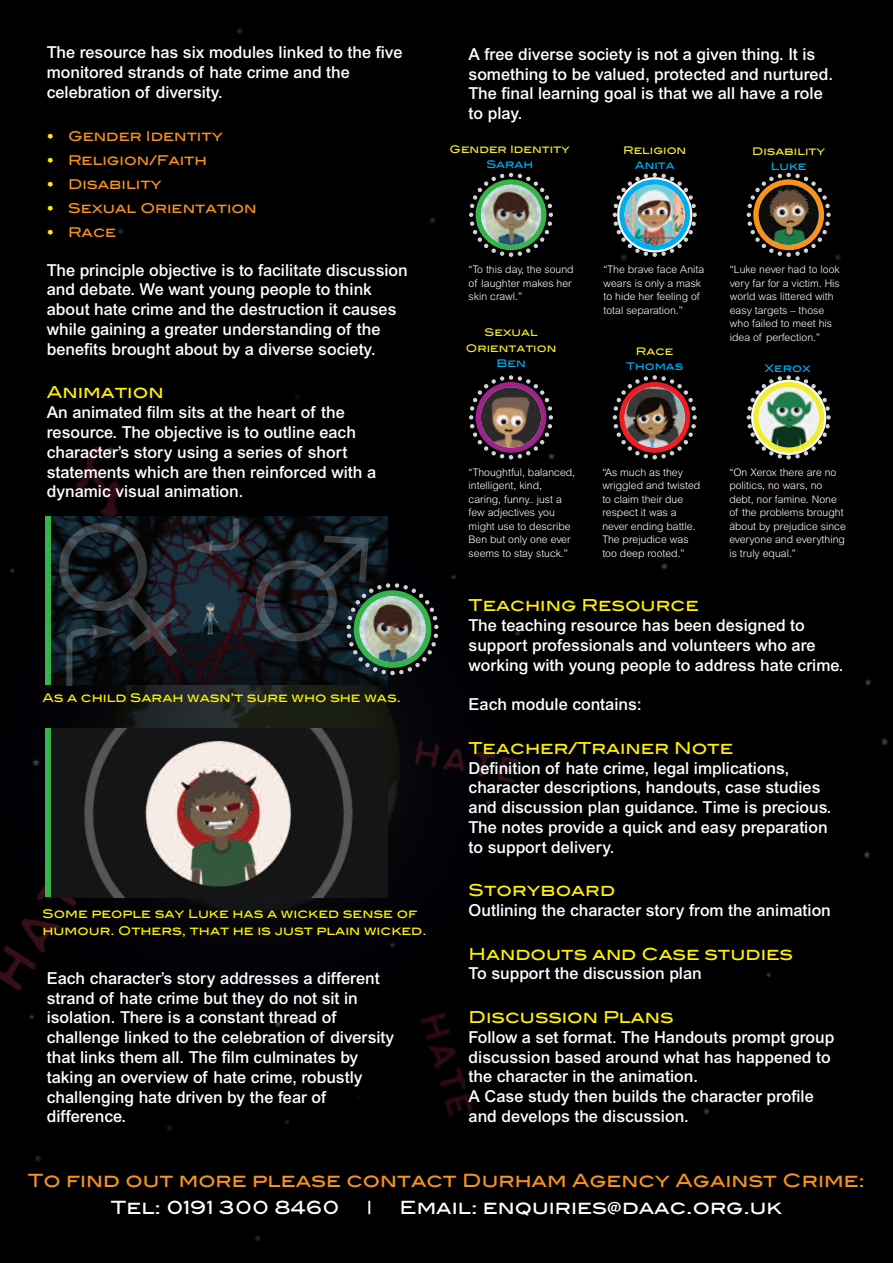
<style>
.page{position:relative;width:893px;height:1263px;background:#000}
.page>*{position:absolute;margin:0;border:0;box-sizing:border-box;transform-origin:0 0}
.t1{font:18.3px "Blair Md ITCTT Medium";color:#f7931d}
.t2{font:18.3px "Blair Md ITCTT Medium";color:#fff}
.t3{font:500 16.5px/19.8px "Arial";color:#fff}
.t4{font:16.5px "Blair Md ITCTT Medium";color:#fff101}
.t5{font:13.5px "Blair Md ITCTT Medium";color:#f7931d}
.t6{font:12px/17.2px "Blair Md ITCTT Medium";color:#fff101}
.t7{font:300 10.5px/13.5px "Arial";color:#fff}
.t8{font:10.5px "Blair Md ITCTT Medium";color:#f3ec2c}
.t9{font:10.5px "Blair Md ITCTT Medium";color:#00aeef}
.s1{color:#fff101}
</style>
<div class="page">
<img style="left:51px;top:516px;width:337px;height:169px">
<div style="left:46px;top:516px;width:5px;height:169px;background:#36b44b"></div>
<img style="left:51px;top:729px;width:337px;height:168px">
<div style="left:46px;top:729px;width:5px;height:168px;background:#36b44b"></div>
<svg style="left:255px;top:535px;width:184px;height:143px"></svg>
<svg style="left:58px;top:522px;width:121px;height:170px"></svg>
<svg style="left:187px;top:516px;width:55px;height:39px;background:#232830"></svg>
<svg style="left:469px;top:172px;width:84px;height:85px"></svg>
<svg style="left:476px;top:179px;width:70px;height:71px"></svg>
<img style="left:481px;top:185px;width:60px;height:60px;border-radius:50%">
<svg style="left:612px;top:172px;width:85px;height:87px"></svg>
<svg style="left:619px;top:179px;width:71px;height:71px"></svg>
<img style="left:625px;top:185px;width:60px;height:60px;border-radius:50%">
<svg style="left:746px;top:172px;width:85px;height:85px"></svg>
<svg style="left:753px;top:179px;width:71px;height:71px"></svg>
<img style="left:759px;top:185px;width:60px;height:60px;border-radius:50%">
<svg style="left:469px;top:375px;width:86px;height:85px"></svg>
<svg style="left:476px;top:382px;width:70px;height:71px"></svg>
<img style="left:481px;top:387px;width:60px;height:60px;border-radius:50%">
<svg style="left:612px;top:375px;width:85px;height:85px"></svg>
<svg style="left:619px;top:382px;width:71px;height:71px"></svg>
<img style="left:625px;top:387px;width:60px;height:60px;border-radius:50%">
<svg style="left:746px;top:375px;width:85px;height:85px"></svg>
<svg style="left:753px;top:382px;width:71px;height:71px"></svg>
<img style="left:759px;top:387px;width:60px;height:60px;border-radius:50%">
<p class="t3" style="left:47px;top:44px;width:357px">The resource has six modules linked to the five monitored strands of hate crime and the celebration of diversity.</p>
<p class="t5" style="left:47px;top:126px;width:178px"><span class="s1">•</span> Gender Identity</p>
<p class="t5" style="left:47px;top:150px;width:162px"><span class="s1">•</span> Religion/Faith</p>
<p class="t5" style="left:47px;top:174px;width:116px"><span class="s1">•</span> Disability</p>
<p class="t5" style="left:47px;top:198px;width:212px"><span class="s1">•</span> Sexual Orientation</p>
<p class="t5" style="left:47px;top:222px;width:71px"><span class="s1">•</span> Race</p>
<p class="t3" style="left:47px;top:261px;width:363px">The principle objective is to facilitate discussion and debate. We want young people to think about hate crime and the destruction it causes while gaining a greater understanding of the benefits brought about by a diverse society.</p>
<p class="t4" style="left:47px;top:379px;width:118px">Animation</p>
<p class="t3" style="left:47px;top:404px;width:331px">An animated film sits at the heart of the resource. The objective is to outline each character’s story using a series of short statements which are then reinforced with a dynamic visual animation.</p>
<p class="t6" style="left:43px;top:688px;width:360px">As a child Sarah wasn’t sure who she was.</p>
<p class="t6" style="left:43px;top:904px;width:386px">Some people say Luke has a wicked sense of humour. Others, that he is just plain wicked.</p>
<p class="t3" style="left:47px;top:969px;width:349px">Each character’s story addresses a different strand of hate crime but they do not sit in isolation. There is a constant thread of challenge linked to the celebration of diversity that links them all. The film culminates by taking an overview of hate crime, robustly challenging hate driven by the fear of difference.</p>
<p class="t3" style="left:469px;top:46px;width:366px">A free diverse society is not a given thing. It is something to be valued, protected and nurtured.<br>The final learning goal is that we all have a role to play.</p>
<p class="t8" style="left:450px;top:141px;width:122px">Gender Identity</p>
<p class="t9" style="left:486px;top:156px;width:48px">Sarah</p>
<p class="t8" style="left:623px;top:142px;width:65px">Religion</p>
<p class="t9" style="left:635px;top:157px;width:41px">Anita</p>
<p class="t8" style="left:752px;top:143px;width:74px">Disability</p>
<p class="t9" style="left:771px;top:158px;width:37px">Luke</p>
<p class="t7" style="left:469px;top:263px;width:107px">“To this day, the sound of laughter makes her skin crawl.”</p>
<p class="t8" style="left:485px;top:324px;width:55px">Sexual</p>
<p class="t8" style="left:466px;top:339px;width:92px">Orientation</p>
<p class="t9" style="left:496px;top:354px;width:31px">Ben</p>
<p class="t7" style="left:604px;top:263px;width:102px">“The brave face Anita wears is only a mask to hide her feeling of total separation.”</p>
<p class="t8" style="left:636px;top:342px;width:39px">Race</p>
<p class="t9" style="left:626px;top:357px;width:59px">Thomas</p>
<p class="t7" style="left:730px;top:263px;width:112px">“Luke never had to look very far for a victim. His world was littered with easy targets – those who failed to meet his</p>
<p class="t7" style="left:730px;top:330px;width:92px">idea of perfection.”</p>
<p class="t9" style="left:764px;top:359px;width:48px">Xerox</p>
<p class="t7" style="left:469px;top:465px;width:108px">“Thoughtful, balanced, intelligent, kind, caring, funny.. just a few adjectives you might use to describe<br>Ben but only one ever seems to stay stuck.”</p>
<p class="t7" style="left:602px;top:465px;width:99px">“As much as they wriggled and twisted to claim their due respect it was a never ending battle.<br>The prejudice was too deep rooted.”</p>
<p class="t7" style="left:729px;top:465px;width:118px">“On Xerox there are no politics, no wars, no debt, nor famine. None of the problems brought about by prejudice since everyone and everything is truly equal.”</p>
<p class="t4" style="left:469px;top:592px;width:232px">Teaching Resource</p>
<p class="t3" style="left:469px;top:617px;width:376px">The teaching resource has been designed to support professionals and volunteers who are working with young people to address hate crime.</p>
<p class="t3" style="left:469px;top:696px;width:175px">Each module contains:</p>
<p class="t4" style="left:469px;top:734px;width:266px">Teacher/Trainer Note</p>
<p class="t3" style="left:469px;top:759px;width:364px">Definition of hate crime, legal implications, character descriptions, handouts, case studies and discussion plan guidance. Time is precious.<br>The notes provide a quick and easy preparation to support delivery.</p>
<p class="t4" style="left:469px;top:877px;width:148px">Storyboard</p>
<p class="t3" style="left:469px;top:902px;width:364px">Outlining the character story from the animation</p>
<p class="t4" style="left:469px;top:940px;width:326px">Handouts and Case studies</p>
<p class="t3" style="left:469px;top:965px;width:235px">To support the discussion plan</p>
<p class="t4" style="left:469px;top:1004px;width:206px">Discussion Plans</p>
<p class="t3" style="left:469px;top:1029px;width:367px">Follow a set format. The Handouts prompt group discussion based around what has happened to the character in the animation.<br>A Case study then builds the character profile and develops the discussion.</p>
<p class="t1" style="left:28px;top:1166px;width:839px">To find out more please contact Durham Agency Against Crime:</p>
<p class="t2" style="left:111px;top:1192px;width:230px">Tel: 0191 300 8460</p>
<p class="t2" style="left:367px;top:1192px;width:7px">|</p>
<p class="t2" style="left:400px;top:1192px;width:384px">Email: enquiries@daac.org.uk</p>
</div>
